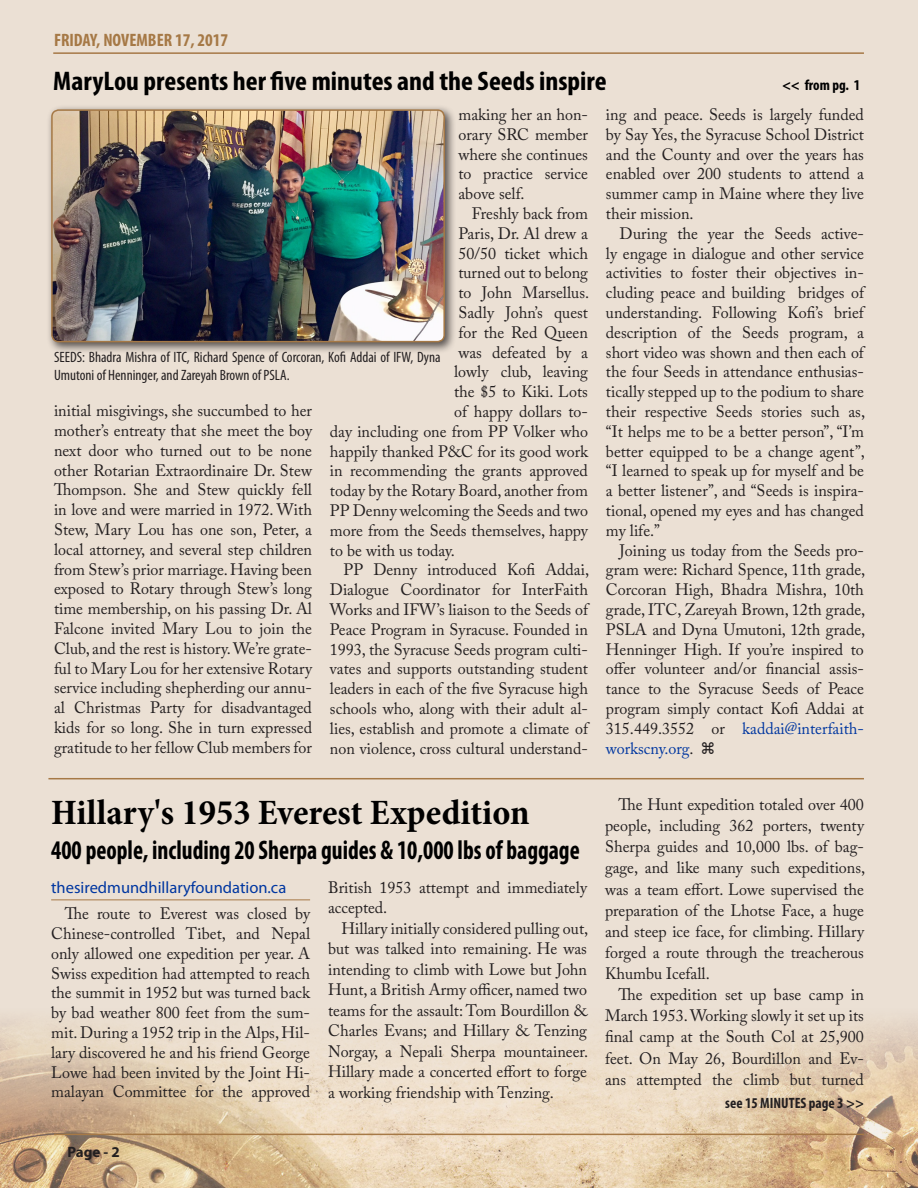
<style>
.page{position:relative;width:918px;height:1188px;background:#ebe0d4}
.page>*{position:absolute;margin:0;border:0;box-sizing:border-box;transform-origin:0 0}
.HEADLINE_1{font:700 condensed 36px "Minion Pro";color:#000}
.Sub_Head{font:700 condensed 27px "Myriad Pro";color:#000;scale:.89 1}
.Sub_Head-2{font:700 condensed 27px "Myriad Pro";color:#000;scale:1.05 1}
.t1{font:700 condensed 18px "Myriad Pro";color:#a67946}
.BODY_1{font:16.5px/19.8px "Adobe Caslon Pro";color:#231f20;text-align:justify}
.By_Line{font:16.5px "Myriad Pro";color:#0036a0}
.CAPTION_1{font:condensed 15px/18px "Myriad Pro";color:#231f20}
.CONTINUED{font:700 condensed 15px "Myriad Pro";color:#231f20}
.Sub_Head-3{font:700 condensed 15px "Myriad Pro";color:#000}
.BODY_1-2{font:700 15px "Myriad Pro";color:#231f20}
.s1{color:#0036a0}
</style>
<div class="page">
<img style="left:0;top:1019px;width:918px;height:169px">
<hr style="left:48px;top:778px;width:816px;height:1px;background:#a67946">
<hr style="left:53px;top:52px;width:811px;height:2px;background:#a67946">
<hr style="left:54px;top:1134px;width:810px;height:1px;background:#a67946">
<div style="left:46px;top:104px;width:411px;height:250px;background:#231f20;opacity:.75"></div>
<img style="left:52px;top:110px;width:392px;height:232px">
<div style="left:51px;top:109px;width:394px;height:233px;border:2px solid #a67946;border-radius:7px"></div>
<hr style="left:51px;top:899px;width:259px;height:1px;background:#a67946">
<p class="t1" style="left:54px;top:29px;width:176px">FRIDAY, NOVEMBER 17, 2017</p>
<p class="Sub_Head-2" style="left:53px;top:64px;width:529px">MaryLou presents her five minutes and the Seeds inspire</p>
<p class="Sub_Head-3" style="left:782px;top:76px;width:80px">&lt;&lt; from pg. 1</p>
<p class="BODY_1" style="left:458px;top:104px;width:131px">making her an hon&shy;orary SRC member where she continues to practice service above self.</p>
<p class="BODY_1" style="left:472px;top:203px;width:118px">Freshly back from</p>
<p class="BODY_1" style="left:458px;top:223px;width:131px">Paris, Dr. Al drew a</p>
<p class="BODY_1" style="left:458px;top:243px;width:131px">50/50 ticket which</p>
<p class="BODY_1" style="left:458px;top:263px;width:131px">turned out to belong</p>
<p class="BODY_1" style="left:458px;top:283px;width:132px">to John Marsellus.</p>
<p class="BODY_1" style="left:458px;top:302px;width:131px">Sadly John’s quest</p>
<p class="BODY_1" style="left:458px;top:322px;width:131px">for the Red Queen</p>
<p class="BODY_1" style="left:458px;top:342px;width:131px">was defeated by a</p>
<p class="BODY_1" style="left:454px;top:362px;width:135px">lowly club, leaving</p>
<p class="BODY_1" style="left:454px;top:382px;width:135px">the $5 to Kiki. Lots</p>
<p class="BODY_1" style="left:454px;top:401px;width:135px">of happy dollars to-</p>
<p class="BODY_1" style="left:330px;top:421px;width:260px">day including one from PP Volker who</p>
<p class="BODY_1" style="left:330px;top:441px;width:259px">happily thanked P&amp;C for its good work</p>
<p class="BODY_1" style="left:330px;top:461px;width:259px">in recommending the grants approved</p>
<p class="BODY_1" style="left:330px;top:481px;width:259px">today by the Rotary Board, another from</p>
<p class="BODY_1" style="left:330px;top:500px;width:259px">PP Denny welcoming the Seeds and two</p>
<p class="BODY_1" style="left:330px;top:520px;width:259px">more from the Seeds themselves, happy</p>
<p class="BODY_1" style="left:330px;top:540px;width:126px">to be with us today.</p>
<p class="BODY_1" style="left:330px;top:560px;width:261px;text-indent:14px">PP Denny introduced Kofi Addai, Dialogue Coordinator for InterFaith Works and IFW’s liaison to the Seeds of Peace Program in Syracuse. Founded in 1993, the Syracuse Seeds program culti&shy;vates and supports outstanding student leaders in each of the five Syracuse high schools who, along with their adult al&shy;lies, establish and promote a climate of non violence, cross cultural understand-</p>
<p class="CAPTION_1" style="left:54px;top:348px;width:388px">SEEDS: Bhadra Mishra of ITC, Richard Spence of Corcoran, Kofi Addai of IFW, Dyna<br>Umutoni of Henninger, and Zareyah Brown of PSLA.</p>
<p class="BODY_1" style="left:54px;top:401px;width:260px">initial misgivings, she succumbed to her mother’s entreaty that she meet the boy next door who turned out to be none other Rotarian Extraordinaire Dr. Stew Thompson. She and Stew quickly fell in love and were married in 1972. With Stew, Mary Lou has one son, Peter, a local attorney, and several step children from Stew’s prior marriage. Having been exposed to Rotary through Stew’s long time membership, on his passing Dr. Al Falcone invited Mary Lou to join the Club, and the rest is history. We’re grate&shy;ful to Mary Lou for her extensive Rotary service including shepherding our annu&shy;al Christmas Party for disadvantaged kids for so long. She in turn expressed gratitude to her fellow Club members for</p>
<p class="BODY_1" style="left:606px;top:104px;width:260px">ing and peace. Seeds is largely funded by Say Yes, the Syracuse School District and the County and over the years has enabled over 200 students to attend a summer camp in Maine where they live their mission.</p>
<p class="BODY_1" style="left:606px;top:223px;width:261px;text-indent:14px">During the year the Seeds active&shy;ly engage in dialogue and other service activities to foster their objectives in&shy;cluding peace and building bridges of understanding. Following Kofi’s brief description of the Seeds program, a short video was shown and then each of the four Seeds in attendance enthusias&shy;tically stepped up to the podium to share their respective Seeds stories such as, “It helps me to be a better person”, “I’m better equipped to be a change agent”, “I learned to speak up for myself and be a better listener”, and “Seeds is inspira&shy;tional, opened my eyes and has changed my life.”</p>
<p class="BODY_1" style="left:606px;top:540px;width:261px;text-indent:14px">Joining us today from the Seeds pro&shy;gram were: Richard Spence, 11th grade, Corcoran High, Bhadra Mishra, 10th grade, ITC, Zareyah Brown, 12th grade, PSLA and Dyna Umutoni, 12th grade, Henninger High. If you’re inspired to offer volunteer and/or financial assis&shy;tance to the Syracuse Seeds of Peace program simply contact Kofi Addai at 315.449.3552 or <span class="s1">kaddai@interfaith&shy;workscny.org</span>.</p>
<p class="HEADLINE_1" style="left:51px;top:788px;width:480px">Hillary's 1953 Everest Expedition</p>
<p class="Sub_Head" style="left:51px;top:834px;width:595px">400 people, including 20 Sherpa guides &amp; 10,000 lbs of baggage</p>
<p class="By_Line" style="left:51px;top:877px;width:237px">thesiredmundhillaryfoundation.ca</p>
<p class="BODY_1" style="left:51px;top:904px;width:260px;text-indent:14px">The route to Everest was closed by Chinese-controlled Tibet, and Nepal only allowed one expedition per year. A Swiss expedition had attempted to reach the summit in 1952 but was turned back by bad weather 800 feet from the sum&shy;mit. During a 1952 trip in the Alps, Hil&shy;lary discovered he and his friend George Lowe had been invited by the Joint Hi&shy;malayan Committee for the approved</p>
<p class="BODY_1" style="left:328px;top:877px;width:260px;line-height:20.5px">British 1953 attempt and immediately accepted.</p>
<p class="BODY_1" style="left:328px;top:918px;width:262px;line-height:20.5px;text-indent:14px">Hillary initially considered pulling out, but was talked into remaining. He was intending to climb with Lowe but John Hunt, a British Army officer, named two teams for the assault: Tom Bourdillon &amp; Charles Evans; and Hillary &amp; Tenzing Norgay, a Nepali Sherpa mountaineer.<br>Hillary made a concerted effort to forge a working friendship with Tenzing.</p>
<p class="BODY_1-2" style="left:68px;top:1142px;width:54px">Page - 2</p>
<p class="BODY_1" style="left:605px;top:794px;width:262px;line-height:21.1px;text-indent:14px">The Hunt expedition totaled over 400 people, including 362 porters, twenty Sherpa guides and 10,000 lbs. of bag&shy;gage, and like many such expeditions, was a team effort. Lowe supervised the preparation of the Lhotse Face, a huge and steep ice face, for climbing. Hillary forged a route through the treacherous Khumbu Icefall.</p>
<p class="BODY_1" style="left:605px;top:984px;width:260px;line-height:21.1px;text-indent:14px">The expedition set up base camp in March 1953. Working slowly it set up its final camp at the South Col at 25,900 feet. On May 26, Bourdillon and Ev&shy;ans attempted the climb but turned</p>
<p class="CONTINUED" style="left:725px;top:1094px;width:140px">see 15 MINUTES page 3 &gt;&gt;</p>
</div>
